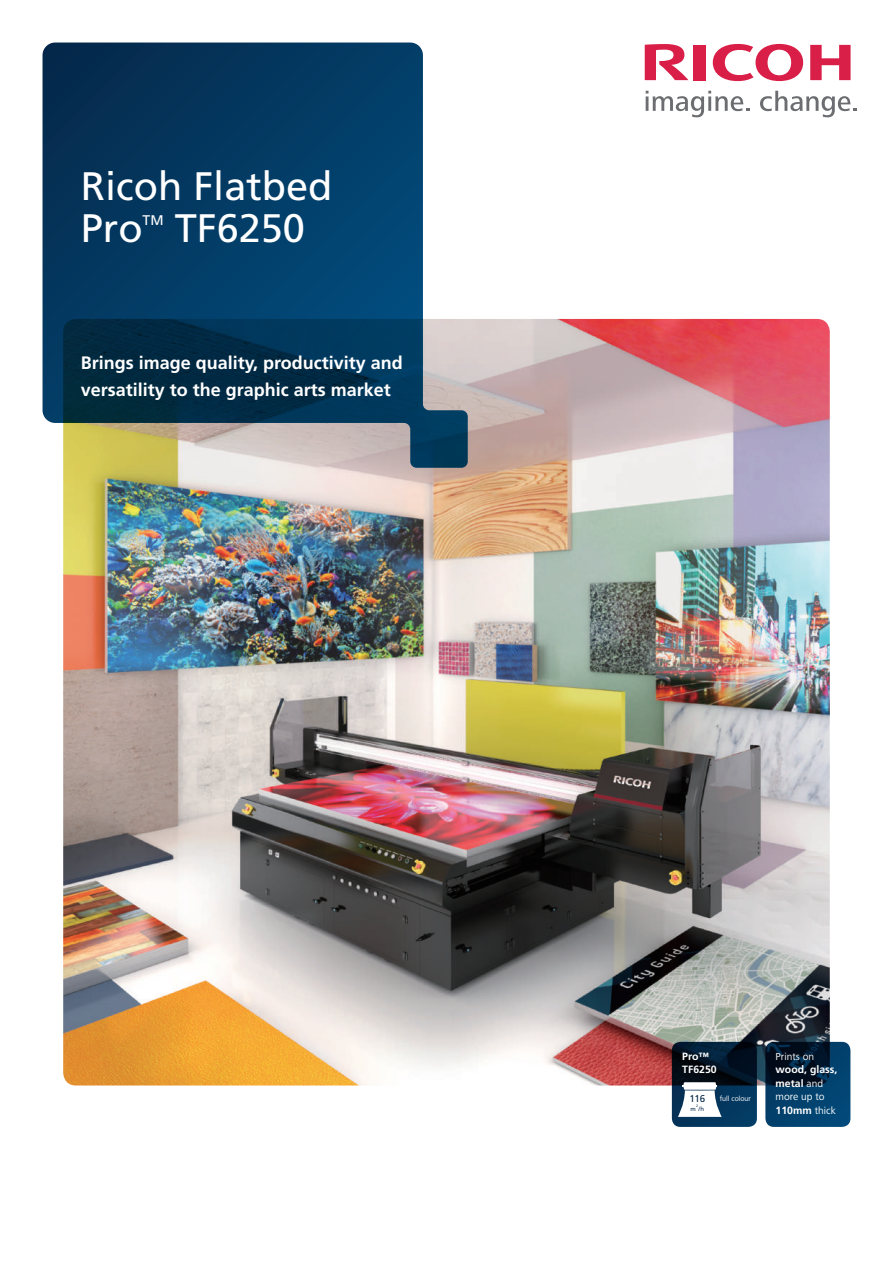
<style>
.page{position:relative;width:893px;height:1263px;background:#fff}
.page>*{position:absolute;margin:0;border:0;box-sizing:border-box;transform-origin:0 0}
.t1{font:39.75px/42px "Frutiger";color:#fff}
.t2{font:700 18px/27px "Frutiger";color:#fff}
.t3{font:13.95px "Frutiger";color:#fff}
.t4{font:700 10.5px/13.5px "Frutiger";color:#fff}
.t5{font:10.5px "Frutiger Next LTW1 G";color:#fff}
.t6{font:9.9px "Frutiger";color:#042648}
.t7{font:7.5px "Frutiger Next LTW1 G";color:#fff}
.t8{font:6px "Frutiger";color:#042648}
.t9{font:3.45px "Frutiger";color:#042648}
.s1{font-family:"Frutiger Next LTW1 G";font-weight:400}
</style>
<div class="page">
<img style="left:63px;top:319px;width:767px;height:766px">
<svg style="left:43px;top:43px;width:425px;height:425px;background:#2b5571"></svg>
<svg style="left:672px;top:1042px;width:178px;height:85px;background:#1e405b"></svg>
<svg style="left:713px;top:44px;width:90px;height:37px"></svg>
<svg style="left:810px;top:45px;width:40px;height:35px"></svg>
<div style="left:694px;top:45px;width:12px;height:35px;background:#d91e47"></div>
<svg style="left:645px;top:44px;width:43px;height:36px"></svg>
<svg style="left:646px;top:91px;width:104px;height:27px"></svg>
<svg style="left:760px;top:91px;width:97px;height:27px"></svg>
<h1 class="t1" style="left:81px;top:164px;width:253px">Ricoh Flatbed<br>Pro</h1>
<p class="t3" style="left:143px;top:212px;width:22px">TM</p>
<h1 class="t1" style="left:175px;top:206px;width:132px">TF6250</h1>
<p class="t2" style="left:81px;top:349px;width:324px">Brings image quality, productivity and versatility to the graphic arts market</p>
<p class="t4" style="left:682px;top:1049px;width:36px">Pro™<br>TF6250</p>
<p class="t5" style="left:776px;top:1050px;width:40px">Prints on</p>
<p class="t4" style="left:776px;top:1063px;width:63px">wood, glass, metal <span class="s1">and</span></p>
<p class="t5" style="left:776px;top:1091px;width:51px">more up to</p>
<p class="t4" style="left:776px;top:1103px;width:62px">110mm <span class="s1">thick</span></p>
<p class="t6" style="left:689px;top:1092px;width:17px">116</p>
<p class="t8" style="left:690px;top:1105px;width:15px">m /h</p>
<p class="t7" style="left:720px;top:1094px;width:33px">full colour</p>
<p class="t9" style="left:696px;top:1104px;width:3px">2</p>
</div>
